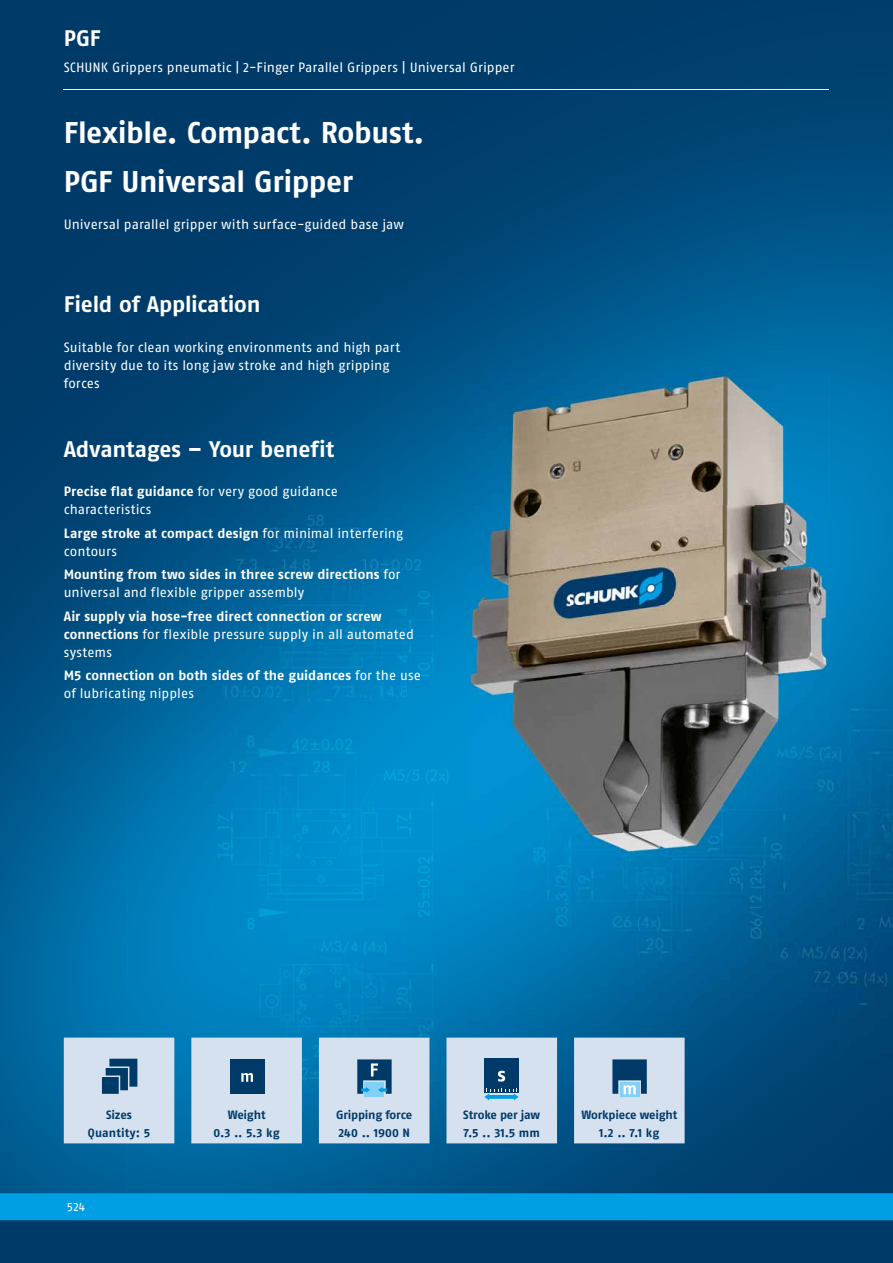
<style>
.page{position:relative;width:893px;height:1263px;background:#fff}
.page>*{position:absolute;margin:0;border:0;box-sizing:border-box;transform-origin:0 0}
.t1{font:700 30px/49.3px "SCHUNK Fago Pro";letter-spacing:-.015em;color:#fff}
.t2{font:700 22.5px "SCHUNK Fago Pro";letter-spacing:-.01em;color:#fff}
.t3{font:13.5px/18px "SCHUNK Fago Pro";letter-spacing:.005em;color:#fff}
.t4{font:700 13.5px/18px "SCHUNK Fago Pro";letter-spacing:.005em;color:#fff}
.t5{font:700 12px/18px "SCHUNK Fago Pro";letter-spacing:-.01em;color:#003a69;text-align:center}
.t6{font:12px "SCHUNK Fago Pro";color:#fff}
.s1{font-weight:700}
.s2{font-weight:400}
</style>
<div class="page">
<img style="left:0;top:0;width:893px;height:311px">
<img style="left:0;top:311px;width:382px;height:156px">
<img style="left:382px;top:311px;width:213px;height:104px">
<img style="left:595px;top:311px;width:213px;height:62px">
<img style="left:808px;top:311px;width:85px;height:195px">
<img style="left:382px;top:415px;width:86px;height:91px">
<img style="left:0;top:467px;width:127px;height:726px">
<img style="left:127px;top:467px;width:85px;height:260px">
<img style="left:212px;top:467px;width:171px;height:39px">
<img style="left:127px;top:727px;width:64px;height:260px">
<img style="left:127px;top:987px;width:85px;height:206px">
<img style="left:212px;top:1110px;width:681px;height:83px">
<div style="left:0;top:1202px;width:893px;height:61px;background:#003a69"></div>
<div style="left:0;top:1193px;width:893px;height:27px;background:#009ee3"></div>
<img style="left:191px;top:506px;width:586px;height:100px">
<img style="left:829px;top:506px;width:64px;height:302px">
<img style="left:191px;top:606px;width:277px;height:202px">
<img style="left:191px;top:808px;width:324px;height:100px">
<img style="left:515px;top:854px;width:216px;height:54px">
<img style="left:731px;top:808px;width:108px;height:100px">
<img style="left:839px;top:808px;width:54px;height:302px">
<img style="left:191px;top:908px;width:648px;height:202px">
<hr style="left:64px;top:89px;width:765px;height:1px;background:#fff">
<img style="left:468px;top:373px;width:361px;height:133px">
<img style="left:777px;top:506px;width:52px;height:348px">
<img style="left:468px;top:605px;width:310px;height:249px">
<svg style="left:64px;top:1037px;width:621px;height:106px;background:#bad1e4"></svg>
<svg style="left:102px;top:1059px;width:35px;height:35px"></svg>
<div style="left:230px;top:1059px;width:34px;height:35px;background:#003a69"></div>
<svg style="left:241px;top:1073px;width:12px;height:9px"></svg>
<div style="left:365px;top:1082px;width:19px;height:15px;background:#82d0f5"></div>
<svg style="left:357px;top:1059px;width:35px;height:35px"></svg>
<div style="left:484px;top:1059px;width:35px;height:34px;background:#003a69"></div>
<svg style="left:484px;top:1088px;width:35px;height:12px"></svg>
<svg style="left:498px;top:1071px;width:7px;height:10px"></svg>
<svg style="left:620px;top:1094px;width:19px;height:3px"></svg>
<svg style="left:612px;top:1059px;width:35px;height:35px"></svg>
<h2 class="t2" style="left:64px;top:24px;width:38px">PGF</h2>
<p class="t3" style="left:64px;top:59px;width:452px">SCHUNK Grippers pneumatic | 2-Finger Parallel Grippers | Universal Gripper</p>
<h1 class="t1" style="left:64px;top:108px;width:362px">Flexible. Compact. Robust.<br>PGF Universal Gripper</h1>
<p class="t3" style="left:64px;top:215px;width:342px">Universal parallel gripper with surface-guided base jaw</p>
<h2 class="t2" style="left:64px;top:291px;width:198px">Field of Application</h2>
<p class="t3" style="left:64px;top:338px;width:338px">Suitable for clean working environments and high part diversity due to its long jaw stroke and high gripping forces</p>
<h2 class="t2" style="left:64px;top:436px;width:272px">Advantages – Your benefit</h2>
<p class="t3" style="left:64px;top:483px;width:276px"><span class="s1">Precise flat guidance</span> for very good guidance characteristics</p>
<p class="t3" style="left:64px;top:524px;width:341px"><span class="s1">Large stroke at compact design</span> for minimal interfering contours</p>
<p class="t4" style="left:64px;top:566px;width:338px">Mounting from two sides in three screw directions <span class="s2">for universal and flexible gripper assembly</span></p>
<p class="t4" style="left:64px;top:607px;width:352px">Air supply via hose-free direct connection or screw connections <span class="s2">for flexible pressure supply in all automated systems</span></p>
<p class="t4" style="left:64px;top:667px;width:359px">M5 connection on both sides of the guidances <span class="s2">for the use of lubricating nipples</span></p>
<p class="t5" style="left:88px;top:1106px;width:64px">Sizes<br>Quantity: 5</p>
<p class="t5" style="left:213px;top:1106px;width:68px">Weight<br>0.3 .. 5.3 kg</p>
<p class="t5" style="left:336px;top:1106px;width:78px;text-align:left">Gripping force<br>240 .. 1900 N</p>
<p class="t5" style="left:463px;top:1106px;width:78px;text-align:left">Stroke per jaw<br>7.5 .. 31.5 mm</p>
<p class="t5" style="left:581px;top:1106px;width:97px">Workpiece weight<br>1.2 .. 7.1 kg</p>
<p class="t6" style="left:67px;top:1199px;width:20px">524</p>
</div>
